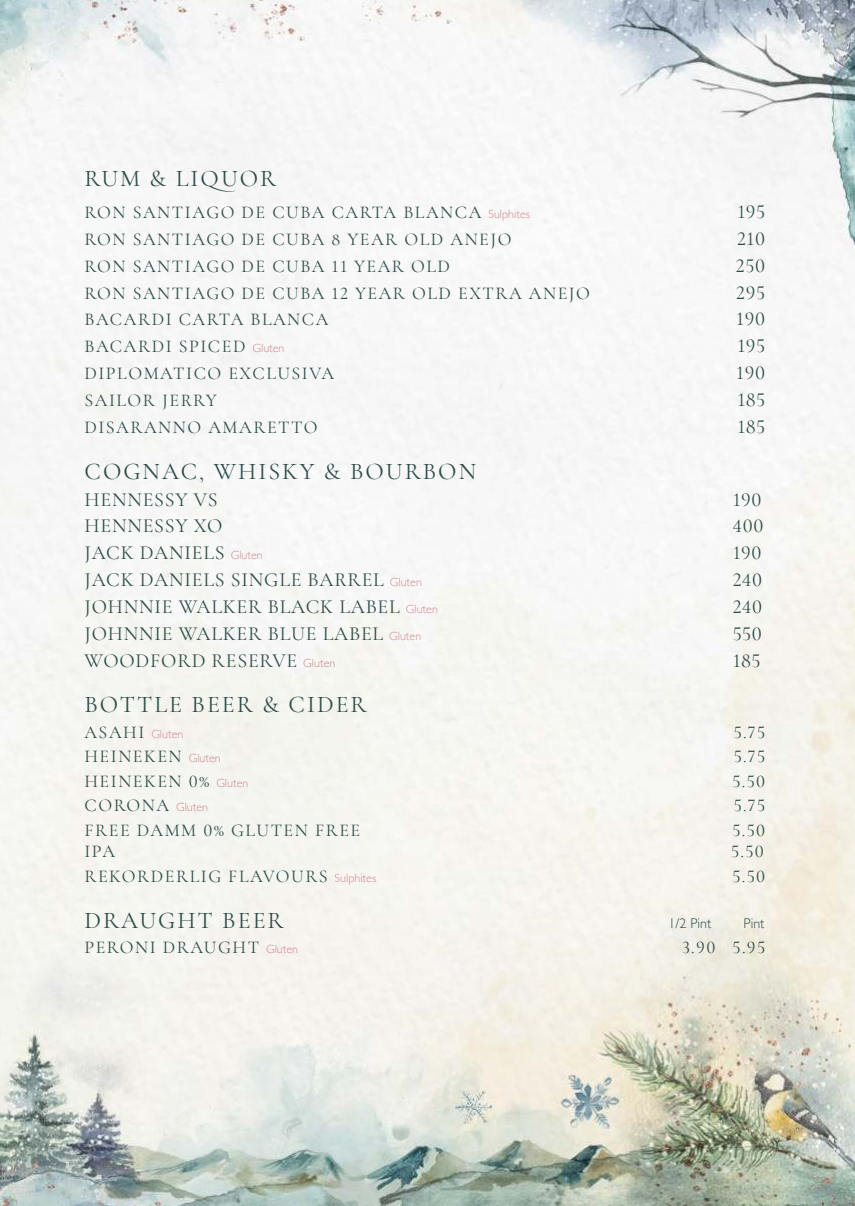
<style>
.page{position:relative;width:855px;height:1206px;background:#fff}
.page>*{position:absolute;margin:0;border:0;box-sizing:border-box;transform-origin:0 0}
.t1{font:24px "Cormorant Garamond";letter-spacing:.085em;color:#2d4c47}
.t2{font:20px "Cormorant Garamond";letter-spacing:.04em;color:#2d4c47}
.t3{font:18px "Cormorant Garamond";letter-spacing:.085em;color:#2d4c47}
.t4{font:300 14px "Gill Sans";color:#2d4c47}
.t5{font:300 12px "Gill Sans";color:#d48a91}
.s1{font-family:"Gill Sans";font-weight:300;font-size:12px;color:#d48a91}
.s2{font-family:"Cormorant Garamond";font-weight:400;font-size:18px;color:#2d4c47}
</style>
<div class="page">
<img style="left:0;top:0;width:854px;height:1206px">
<svg style="left:0;top:0;width:6px;height:6px"></svg>
<h1 class="t1" style="left:84px;top:163px;width:193px">RUM &amp; LIQUOR</h1>
<p class="t3" style="left:84px;top:204px;width:447px">RON SANTIAGO DE CUBA CARTA BLANCA <span class="s1">Sulphites</span></p>
<p class="t2" style="left:737px;top:199px;width:29px">195</p>
<p class="t3" style="left:84px;top:228px;width:428px">RON SANTIAGO DE CUBA 8 YEAR OLD ANEJO</p>
<p class="t2" style="left:737px;top:226px;width:30px">210</p>
<p class="t3" style="left:84px;top:258px;width:367px">RON SANTIAGO DE CUBA 11 YEAR OLD</p>
<p class="t2" style="left:736px;top:253px;width:31px">250</p>
<p class="t3" style="left:84px;top:284px;width:507px">RON SANTIAGO DE CUBA 12 YEAR OLD EXTRA ANEJO</p>
<p class="t2" style="left:736px;top:280px;width:30px">295</p>
<p class="t3" style="left:84px;top:311px;width:245px">BACARDI CARTA BLANCA</p>
<p class="t2" style="left:736px;top:307px;width:30px">190</p>
<p class="t3" style="left:84px;top:338px;width:201px">BACARDI SPICED <span class="s1">Gluten</span></p>
<p class="t2" style="left:737px;top:334px;width:29px">195</p>
<p class="t3" style="left:84px;top:365px;width:251px">DIPLOMATICO EXCLUSIVA</p>
<p class="t2" style="left:736px;top:360px;width:30px">190</p>
<p class="t3" style="left:84px;top:389px;width:134px">SAILOR JERRY</p>
<p class="t2" style="left:737px;top:387px;width:29px">185</p>
<p class="t3" style="left:84px;top:419px;width:235px">DISARANNO AMARETTO</p>
<p class="t2" style="left:737px;top:414px;width:29px">185</p>
<h1 class="t1" style="left:84px;top:460px;width:393px">COGNAC, WHISKY &amp; BOURBON</h1>
<p class="t2" style="left:84px;top:490px;width:135px">HENNESSY VS</p>
<p class="t2" style="left:732px;top:487px;width:30px">190</p>
<p class="t2" style="left:84px;top:516px;width:139px">HENNESSY XO</p>
<p class="t2" style="left:732px;top:514px;width:32px">400</p>
<p class="t2" style="left:84px;top:540px;width:180px">JACK DANIELS <span class="s1">Gluten</span></p>
<p class="t2" style="left:732px;top:540px;width:30px">190</p>
<p class="t2" style="left:84px;top:567px;width:339px">JACK DANIELS SINGLE BARREL <span class="s1">Gluten</span></p>
<p class="t2" style="left:732px;top:567px;width:31px">240</p>
<p class="t2" style="left:84px;top:594px;width:355px">JOHNNIE WALKER BLACK LABEL <span class="s1">Gluten</span></p>
<p class="t2" style="left:732px;top:594px;width:31px">240</p>
<p class="t2" style="left:84px;top:621px;width:338px">JOHNNIE WALKER BLUE LABEL <span class="s1">Gluten</span></p>
<p class="t2" style="left:732px;top:621px;width:31px">550</p>
<p class="t2" style="left:84px;top:651px;width:252px">WOODFORD RESERVE <span class="s1">Gluten</span></p>
<p class="t2" style="left:732px;top:648px;width:29px">185</p>
<h1 class="t1" style="left:84px;top:693px;width:284px">BOTTLE BEER &amp; CIDER</h1>
<p class="t5" style="left:84px;top:729px;width:100px"><span class="s2">ASAHI</span> Gluten</p>
<p class="t3" style="left:733px;top:721px;width:33px">5.75</p>
<p class="t3" style="left:84px;top:748px;width:138px">HEINEKEN <span class="s1">Gluten</span></p>
<p class="t3" style="left:733px;top:745px;width:33px">5.75</p>
<p class="t3" style="left:84px;top:772px;width:165px">HEINEKEN 0% <span class="s1">Gluten</span></p>
<p class="t3" style="left:732px;top:770px;width:34px">5.50</p>
<p class="t3" style="left:84px;top:797px;width:125px">CORONA <span class="s1">Gluten</span></p>
<p class="t3" style="left:733px;top:794px;width:33px">5.75</p>
<p class="t3" style="left:84px;top:821px;width:277px">FREE DAMM 0% GLUTEN FREE</p>
<p class="t3" style="left:732px;top:819px;width:34px">5.50</p>
<p class="t3" style="left:84px;top:843px;width:32px">IPA</p>
<p class="t3" style="left:731px;top:840px;width:34px">5.50</p>
<p class="t3" style="left:84px;top:867px;width:293px">REKORDERLIG FLAVOURS <span class="s1">Sulphites</span></p>
<p class="t3" style="left:732px;top:865px;width:34px">5.50</p>
<h1 class="t1" style="left:84px;top:908px;width:201px">DRAUGHT BEER</h1>
<p class="t3" style="left:84px;top:939px;width:215px">PERONI DRAUGHT <span class="s1">Gluten</span></p>
<p class="t3" style="left:682px;top:936px;width:84px">3.90 5.95</p>
<p class="t4" style="left:668px;top:913px;width:44px">1/2 Pint</p>
<p class="t4" style="left:743px;top:913px;width:22px">Pint</p>
</div>
